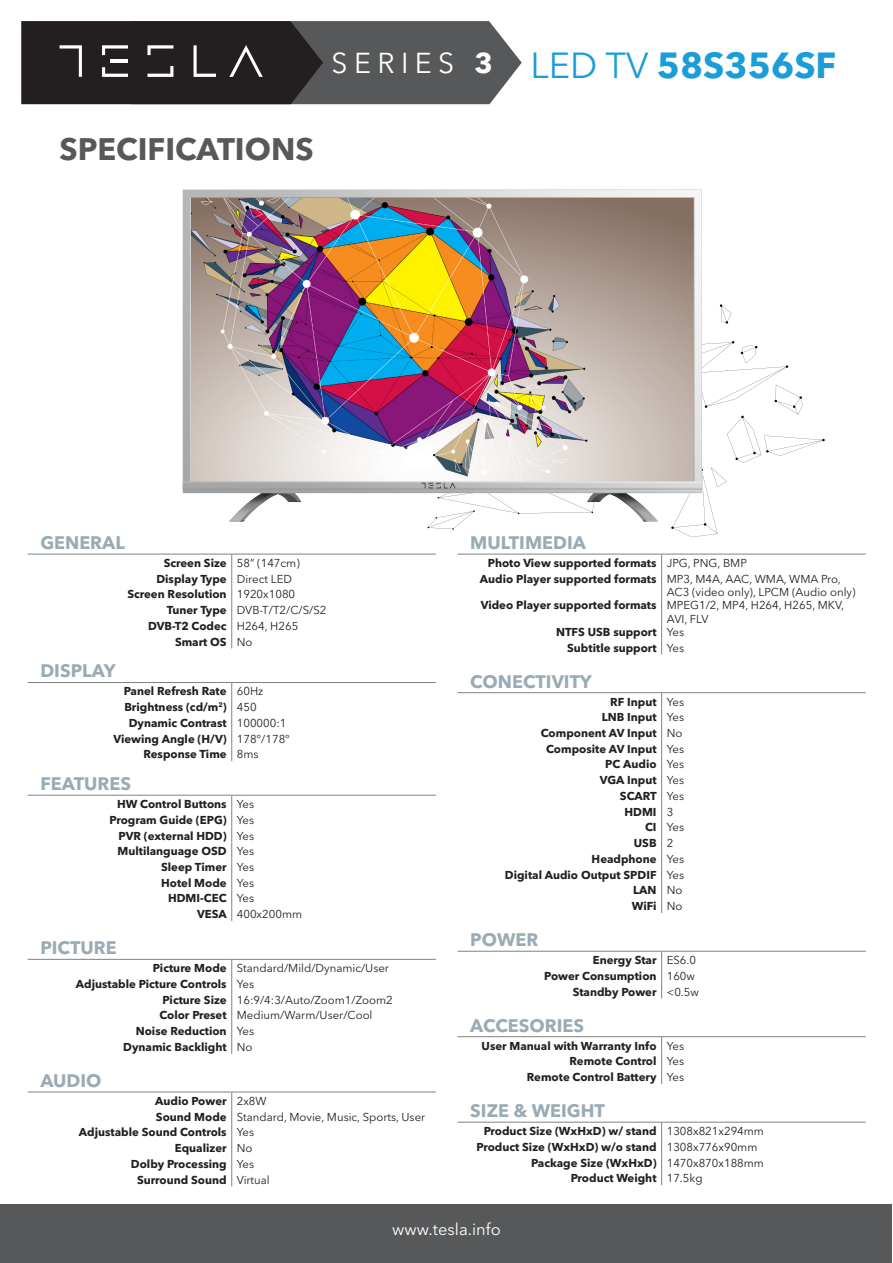
<style>
.page{position:relative;width:893px;height:1263px;background:#fff}
.page>*{position:absolute;margin:0;border:0;box-sizing:border-box;transform-origin:0 0}
.t1{font:700 36px "Avenir Next LT Pro";color:#1b9dd9}
.t2{font:700 30.9px "Avenir Next LT Pro";color:#57585a}
.t3{font:700 18px "Avenir Next LT Pro";color:#9aabb5}
.t4{font:16.5px "Avenir Next LT Pro";color:#fff}
.t5{font:700 11.4px/15.8px "Avenir Next LT Pro";color:#231f20}
.t6{font:11.4px "Avenir Next LT Pro";color:#231f20}
.s1{font-weight:400}
.s2{font-weight:700}
</style>
<div class="page">
<svg style="left:677px;top:304px;width:148px;height:233px"></svg>
<div style="left:1px;top:1204px;width:891px;height:58px;background:#57585a"></div>
<img style="left:182px;top:189px;width:531px;height:341px">
<svg style="left:21px;top:21px;width:501px;height:83px;background:#444244"></svg>
<svg style="left:232px;top:555px;width:204px;height:631px"></svg>
<svg style="left:231px;top:555px;width:1px;height:93px"></svg>
<svg style="left:231px;top:683px;width:1px;height:78px"></svg>
<svg style="left:231px;top:796px;width:1px;height:125px"></svg>
<svg style="left:231px;top:960px;width:1px;height:94px"></svg>
<svg style="left:231px;top:1093px;width:1px;height:93px"></svg>
<hr style="left:28px;top:554px;width:204px;height:1px;background:#808285">
<hr style="left:232px;top:554px;width:204px;height:1px;background:#808285">
<hr style="left:28px;top:682px;width:204px;height:1px;background:#808285">
<hr style="left:232px;top:682px;width:204px;height:1px;background:#808285">
<hr style="left:28px;top:795px;width:204px;height:1px;background:#808285">
<hr style="left:232px;top:795px;width:204px;height:1px;background:#808285">
<hr style="left:28px;top:959px;width:204px;height:1px;background:#808285">
<hr style="left:232px;top:959px;width:204px;height:1px;background:#808285">
<hr style="left:28px;top:1092px;width:204px;height:1px;background:#808285">
<hr style="left:232px;top:1092px;width:204px;height:1px;background:#808285">
<svg style="left:662px;top:555px;width:204px;height:529px"></svg>
<svg style="left:661px;top:555px;width:1px;height:99px"></svg>
<svg style="left:661px;top:693px;width:1px;height:220px"></svg>
<svg style="left:661px;top:952px;width:1px;height:46px"></svg>
<svg style="left:661px;top:1037px;width:1px;height:47px"></svg>
<svg style="left:661px;top:1123px;width:1px;height:62px"></svg>
<hr style="left:458px;top:554px;width:204px;height:1px;background:#808285">
<hr style="left:662px;top:554px;width:204px;height:1px;background:#808285">
<hr style="left:458px;top:951px;width:204px;height:1px;background:#808285">
<hr style="left:662px;top:951px;width:204px;height:1px;background:#808285">
<hr style="left:458px;top:1122px;width:204px;height:1px;background:#808285">
<hr style="left:662px;top:1122px;width:204px;height:1px;background:#808285">
<hr style="left:458px;top:692px;width:204px;height:1px;background:#808285">
<hr style="left:662px;top:692px;width:204px;height:1px;background:#808285">
<hr style="left:458px;top:1036px;width:204px;height:1px;background:#808285">
<hr style="left:662px;top:1036px;width:204px;height:1px;background:#808285">
<h1 class="t1" style="left:332px;top:44px;width:506px"><sup>S</sup> <sup>E</sup> <sup>R</sup> <sup>I</sup> <sup>E</sup> <sup>S</sup> <sup>3</sup> <span class="s1">LED TV</span> 58S356SF</h1>
<h2 class="t2" style="left:60px;top:130px;width:256px">SPECIFICATIONS</h2>
<h3 class="t3" style="left:40px;top:532px;width:86px">GENERAL</h3>
<h3 class="t3" style="left:40px;top:660px;width:77px">DISPLAY</h3>
<p class="t5" style="left:164px;top:555px;width:138px">Screen Size <span class="s1">58” (147cm)</span></p>
<p class="t5" style="left:156px;top:571px;width:137px">Display Type <span class="s1">Direct LED</span></p>
<p class="t5" style="left:127px;top:586px;width:169px">Screen Resolution <span class="s1">1920x1080</span></p>
<p class="t6" style="left:167px;top:603px;width:161px"><span class="s2">Tuner Type</span> DVB-T/T2/C/S/S2</p>
<p class="t5" style="left:148px;top:618px;width:152px">DVB-T2 Codec <span class="s1">H264, H265</span></p>
<p class="t5" style="left:175px;top:634px;width:79px">Smart OS <span class="s1">No</span></p>
<p class="t5" style="left:124px;top:683px;width:141px">Panel Refresh Rate <span class="s1">60Hz</span></p>
<p class="t5" style="left:124px;top:699px;width:134px">Brightness (cd/m<sup>2</sup>) <span class="s1">450</span></p>
<p class="t5" style="left:129px;top:715px;width:159px">Dynamic Contrast <span class="s1">100000:1</span></p>
<p class="t5" style="left:114px;top:731px;width:178px">Viewing Angle (H/V) <span class="s1">178°/178°</span></p>
<p class="t5" style="left:143px;top:746px;width:117px">Response Time <span class="s1">8ms</span></p>
<h3 class="t3" style="left:40px;top:773px;width:92px">FEATURES</h3>
<p class="t5" style="left:117px;top:796px;width:139px">HW Control Buttons <span class="s1">Yes</span></p>
<p class="t5" style="left:110px;top:812px;width:146px">Program Guide (EPG) <span class="s1">Yes</span></p>
<p class="t5" style="left:118px;top:827px;width:137px">PVR (external HDD) <span class="s1">Yes</span></p>
<p class="t5" style="left:118px;top:843px;width:138px">Multilanguage OSD <span class="s1">Yes</span></p>
<p class="t5" style="left:161px;top:859px;width:95px">Sleep Timer <span class="s1">Yes</span></p>
<p class="t5" style="left:161px;top:875px;width:95px">Hotel Mode <span class="s1">Yes</span></p>
<p class="t5" style="left:168px;top:890px;width:88px">HDMI-CEC <span class="s1">Yes</span></p>
<p class="t6" style="left:197px;top:907px;width:107px"><span class="s2">VESA</span> 400x200mm</p>
<h3 class="t3" style="left:40px;top:937px;width:78px">PICTURE</h3>
<p class="t6" style="left:153px;top:961px;width:238px"><span class="s2">Picture Mode</span> Standard/Mild/Dynamic/User</p>
<p class="t5" style="left:76px;top:976px;width:180px">Adjustable Picture Controls <span class="s1">Yes</span></p>
<p class="t6" style="left:163px;top:993px;width:232px"><span class="s2">Picture Size</span> 16:9/4:3/Auto/Zoom1/Zoom2</p>
<p class="t6" style="left:159px;top:1009px;width:215px"><span class="s2">Color Preset</span> Medium/Warm/User/Cool</p>
<p class="t5" style="left:136px;top:1023px;width:120px">Noise Reduction <span class="s1">Yes</span></p>
<p class="t5" style="left:123px;top:1039px;width:131px">Dynamic Backlight <span class="s1">No</span></p>
<h3 class="t3" style="left:40px;top:1069px;width:63px">AUDIO</h3>
<p class="t5" style="left:155px;top:1093px;width:113px">Audio Power <span class="s1">2x8W</span></p>
<p class="t6" style="left:156px;top:1110px;width:271px"><span class="s2">Sound Mode</span> Standard, Movie, Music, Sports, User</p>
<p class="t5" style="left:79px;top:1124px;width:177px">Adjustable Sound Controls <span class="s1">Yes</span></p>
<p class="t5" style="left:175px;top:1140px;width:79px">Equalizer <span class="s1">No</span></p>
<p class="t5" style="left:131px;top:1156px;width:125px">Dolby Processing <span class="s1">Yes</span></p>
<p class="t5" style="left:137px;top:1171px;width:134px">Surround Sound <span class="s1">Virtual</span></p>
<h3 class="t3" style="left:470px;top:532px;width:117px">MULTIMEDIA</h3>
<p class="t5" style="left:480px;top:555px;width:363px;text-indent:8px">Photo View supported formats <span class="s1">JPG, PNG, BMP<br></span>Audio Player supported formats <span class="s1">MP3, M4A, AAC, WMA, WMA Pro,</span></p>
<p class="t6" style="left:667px;top:586px;width:190px">AC3 (video only), LPCM (Audio only)</p>
<p class="t5" style="left:481px;top:597px;width:365px">Video Player supported formats <span class="s1">MPEG1/2, MP4, H264, H265, MKV,</span></p>
<p class="t6" style="left:667px;top:612px;width:43px">AVI, FLV</p>
<p class="t5" style="left:556px;top:624px;width:130px">NTFS USB support <span class="s1">Yes</span></p>
<p class="t5" style="left:567px;top:640px;width:118px">Subtitle support <span class="s1">Yes</span></p>
<h3 class="t3" style="left:470px;top:670px;width:123px">CONECTIVITY</h3>
<p class="t5" style="left:610px;top:694px;width:75px">RF Input <span class="s1">Yes</span></p>
<p class="t5" style="left:602px;top:709px;width:84px">LNB Input <span class="s1">Yes</span></p>
<p class="t5" style="left:541px;top:725px;width:143px">Component AV Input <span class="s1">No</span></p>
<p class="t5" style="left:546px;top:741px;width:140px">Composite AV Input <span class="s1">Yes</span></p>
<p class="t5" style="left:605px;top:756px;width:80px">PC Audio <span class="s1">Yes</span></p>
<p class="t5" style="left:600px;top:772px;width:86px">VGA Input <span class="s1">Yes</span></p>
<p class="t5" style="left:620px;top:788px;width:66px">SCART <span class="s1">Yes</span></p>
<p class="t5" style="left:624px;top:804px;width:50px">HDMI <span class="s1">3</span></p>
<p class="t6" style="left:645px;top:821px;width:41px"><span class="s2">CI</span> Yes</p>
<p class="t5" style="left:634px;top:835px;width:41px">USB <span class="s1">2</span></p>
<p class="t5" style="left:592px;top:851px;width:94px">Headphone <span class="s1">Yes</span></p>
<p class="t5" style="left:505px;top:867px;width:181px">Digital Audio Output SPDIF <span class="s1">Yes</span></p>
<p class="t5" style="left:633px;top:882px;width:51px">LAN <span class="s1">No</span></p>
<p class="t5" style="left:632px;top:898px;width:52px">WiFi <span class="s1">No</span></p>
<h3 class="t3" style="left:470px;top:929px;width:70px">POWER</h3>
<p class="t5" style="left:593px;top:952px;width:105px">Energy Star <span class="s1">ES6.0</span></p>
<p class="t5" style="left:544px;top:968px;width:152px">Power Consumption <span class="s1">160w</span></p>
<p class="t5" style="left:573px;top:984px;width:128px">Standby Power <span class="s1">&lt;0.5w</span></p>
<h3 class="t3" style="left:470px;top:1014px;width:115px">ACCESORIES</h3>
<p class="t5" style="left:482px;top:1037px;width:204px;text-align:right">User Manual with Warranty Info <span class="s1">Yes<br></span>Remote Control <span class="s1">Yes<br></span>Remote Control Battery <span class="s1">Yes</span></p>
<h3 class="t3" style="left:470px;top:1100px;width:136px">SIZE &amp; WEIGHT</h3>
<p class="t5" style="left:484px;top:1123px;width:282px">Product Size (WxHxD) w/ stand <span class="s1">1308x821x294mm</span></p>
<p class="t5" style="left:477px;top:1139px;width:282px">Product Size (WxHxD) w/o stand <span class="s1">1308x776x90mm</span></p>
<p class="t5" style="left:531px;top:1154px;width:234px">Package Size (WxHxD) <span class="s1">1470x870x188mm</span></p>
<p class="t5" style="left:571px;top:1170px;width:133px">Product Weight <span class="s1">17.5kg</span></p>
<h3 class="t4" style="left:392px;top:1219px;width:110px">www.tesla.info</h3>
</div>
